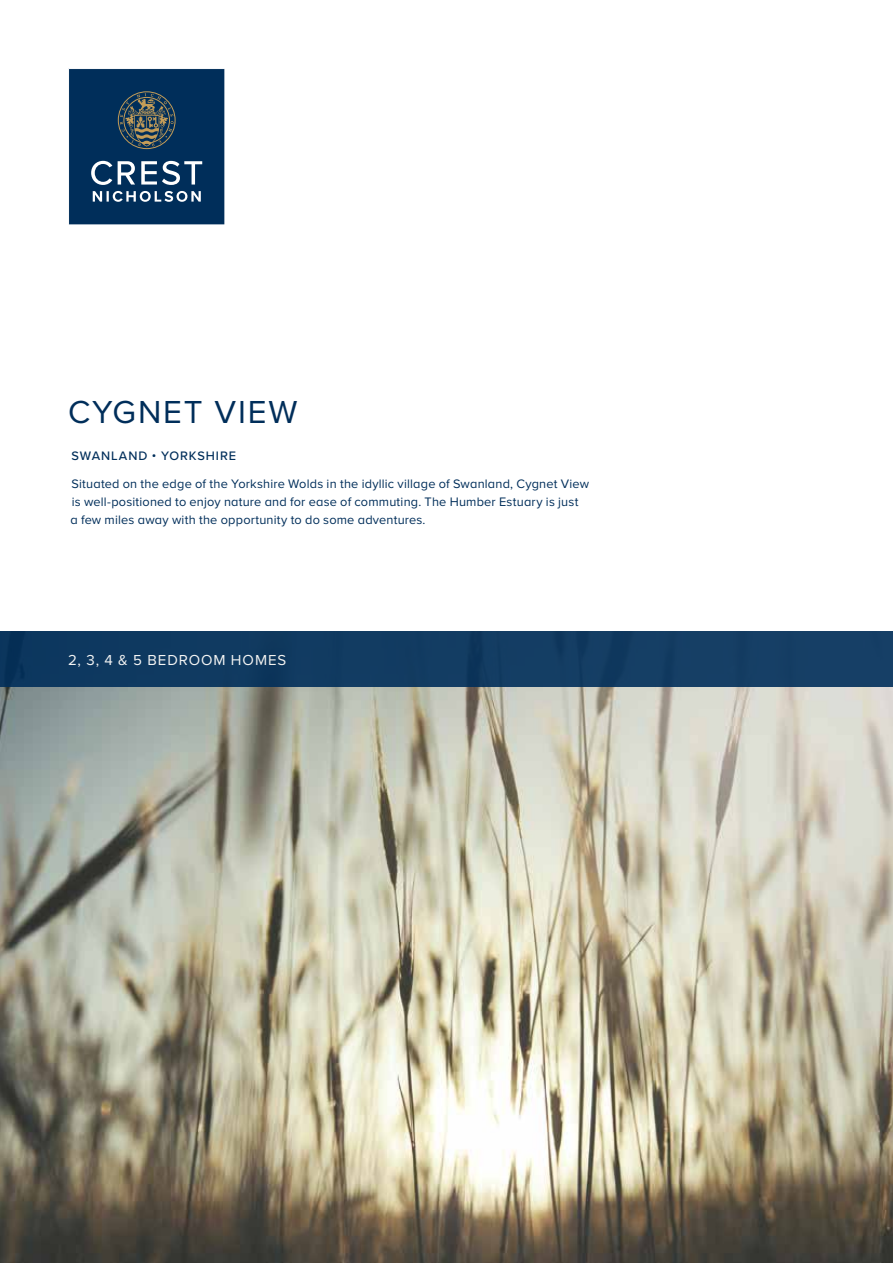
<style>
.page{position:relative;width:893px;height:1263px;background:#fff}
.page>*{position:absolute;margin:0;border:0;box-sizing:border-box;transform-origin:0 0}
.t1{font:33px "Proxima Nova";letter-spacing:.055em;color:#002e5a}
.t2{font:15px "Proxima Nova";letter-spacing:.06em;color:#fff}
.t3{font:12.75px/18px "Proxima Nova";letter-spacing:.015em;color:#002e5a}
.t4{font:500 12.75px "Proxima Nova";letter-spacing:.07em;color:#002e5a}
</style>
<div class="page">
<svg style="left:68px;top:68px;width:157px;height:157px;background:#1b4266"></svg>
<img style="left:0;top:687px;width:893px;height:576px">
<div style="left:0;top:631px;width:893px;height:56px;background:#123c62"></div>
<p class="t1" style="left:68px;top:387px;width:231px">CYGNET VIEW</p>
<p class="t4" style="left:72px;top:446px;width:166px">SWANLAND • YORKSHIRE</p>
<p class="t3" style="left:70px;top:474px;width:520px">Situated on the edge of the Yorkshire Wolds in the idyllic village of Swanland, Cygnet View is well-positioned to enjoy nature and for ease of commuting. The Humber Estuary is just<br>a few miles away with the opportunity to do some adventures.</p>
<p class="t2" style="left:68px;top:649px;width:220px">2, 3, 4 &amp; 5 BEDROOM HOMES</p>
</div>
